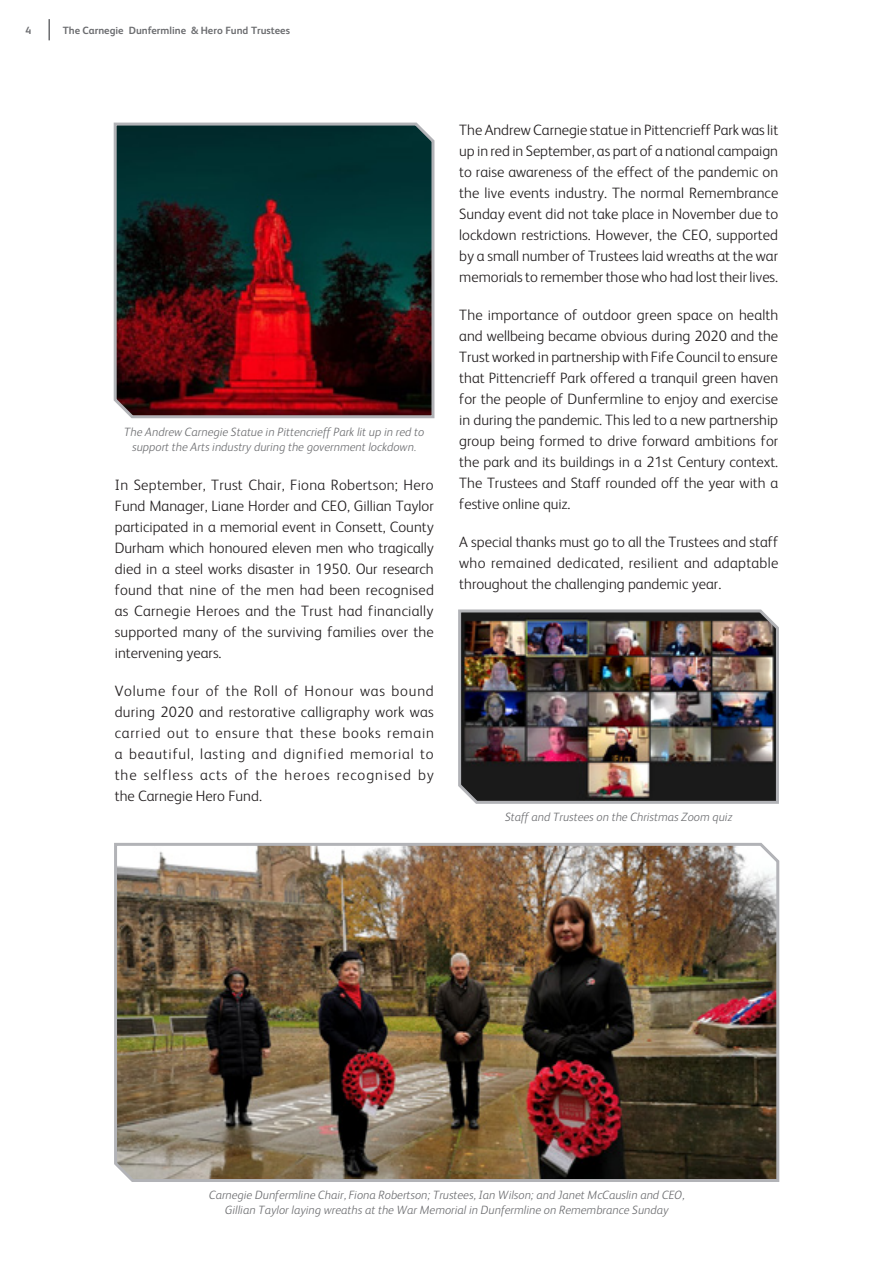
<style>
.page{position:relative;width:893px;height:1263px;background:#fff}
.page>*{position:absolute;margin:0;border:0;box-sizing:border-box;transform-origin:0 0}
.t1{font:300 15px/21px "FS Albert";color:#231f20;text-align:justify}
.t2{font:italic 300 12px/15px "FS Albert";color:#6c6d70;text-align:center}
.t3{font:700 10.5px "FS Albert";color:#6c6d70}
</style>
<div class="page">
<svg style="left:113px;top:122px;width:322px;height:297px"></svg>
<img style="left:114px;top:842px;width:666px;height:340px">
<img style="left:458px;top:609px;width:321px;height:195px">
<hr style="left:48px;top:19px;width:2px;height:21px;background:#6c6d70">
<p class="t3" style="left:26px;top:24px;width:7px">4</p>
<p class="t3" style="left:63px;top:24px;width:229px">The Carnegie Dunfermline &amp; Hero Fund Trustees</p>
<p class="t2" style="left:124px;top:425px;width:302px">The Andrew Carnegie Statue in Pittencrieff Park lit up in red to support the Arts industry during the government lockdown.</p>
<p class="t1" style="left:115px;top:474px;width:321px">In September, Trust Chair, Fiona Robertson; Hero Fund Manager, Liane Horder and CEO, Gillian Taylor participated in a memorial event in Consett, County Durham which honoured eleven men who tragically died in a steel works disaster in 1950. Our research found that nine of the men had been recognised as Carnegie Heroes and the Trust had financially supported many of the surviving families over the intervening years.</p>
<p class="t1" style="left:115px;top:680px;width:321px">Volume four of the Roll of Honour was bound during 2020 and restorative calligraphy work was carried out to ensure that these books remain a beautiful, lasting and dignified memorial to the selfless acts of the heroes recognised by the Carnegie Hero Fund.</p>
<p class="t1" style="left:459px;top:119px;width:321px">The Andrew Carnegie statue in Pittencrieff Park was lit up in red in September, as part of a national campaign to raise awareness of the effect of the pandemic on the live events industry. The normal Remembrance Sunday event did not take place in November due to lockdown restrictions. However, the CEO, supported by a small number of Trustees laid wreaths at the war memorials to remember those who had lost their lives.</p>
<p class="t1" style="left:459px;top:304px;width:321px">The importance of outdoor green space on health and wellbeing became obvious during 2020 and the Trust worked in partnership with Fife Council to ensure that Pittencrieff Park offered a tranquil green haven for the people of Dunfermline to enjoy and exercise in during the pandemic. This led to a new partnership group being formed to drive forward ambitions for the park and its buildings in a 21st Century context.<br>The Trustees and Staff rounded off the year with a festive online quiz.</p>
<p class="t1" style="left:459px;top:531px;width:321px">A special thanks must go to all the Trustees and staff who remained dedicated, resilient and adaptable throughout the challenging pandemic year.</p>
<p class="t2" style="left:505px;top:809px;width:229px">Staff and Trustees on the Christmas Zoom quiz</p>
<p class="t2" style="left:209px;top:1187px;width:477px">Carnegie Dunfermline Chair, Fiona Robertson; Trustees, Ian Wilson; and Janet McCauslin and CEO,<br>Gillian Taylor laying wreaths at the War Memorial in Dunfermline on Remembrance Sunday</p>
</div>
